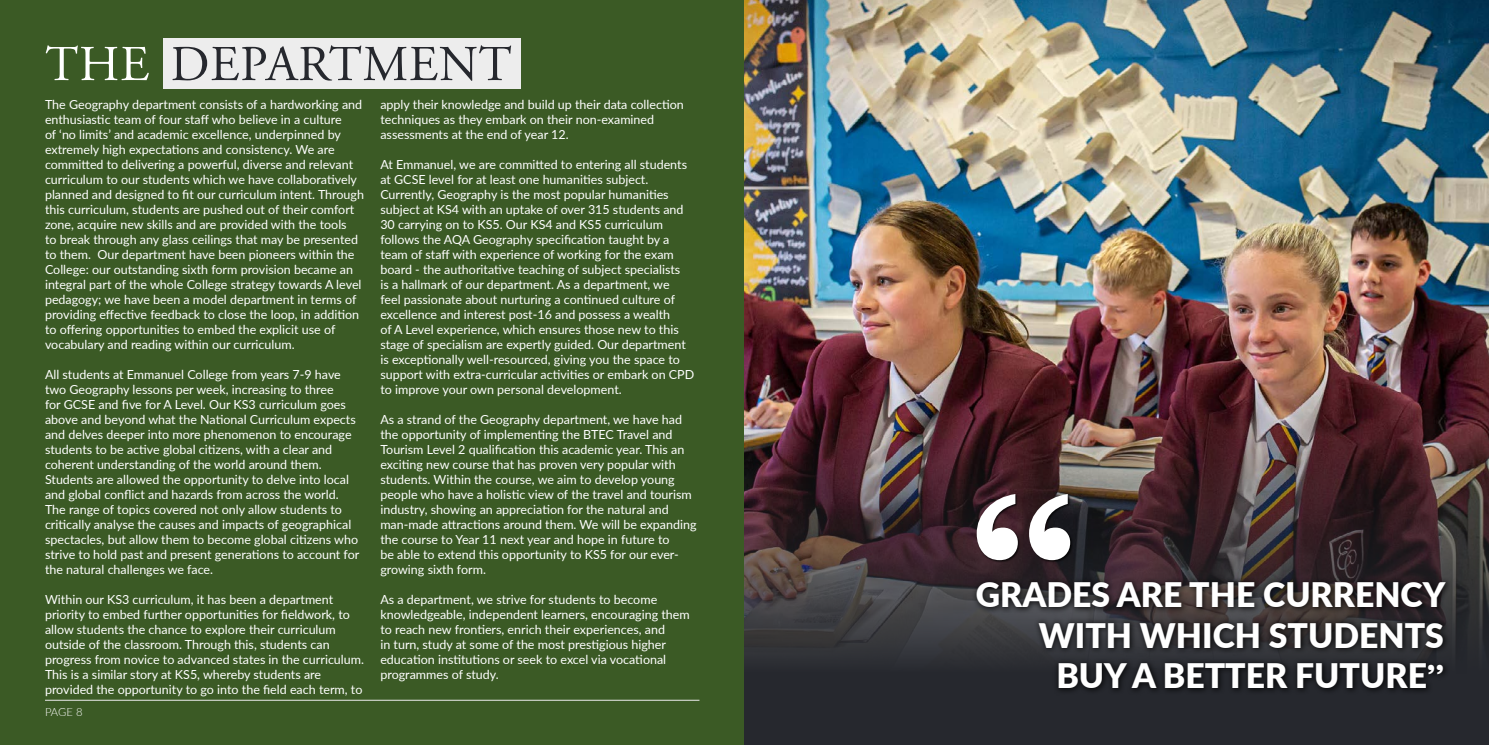
<style>
.page{position:relative;width:1489px;height:745px;background:#fff}
.page>*{position:absolute;margin:0;border:0;box-sizing:border-box;transform-origin:0 0}
.t1{font:50px "Adobe Garamond Pro";letter-spacing:.015em;color:#26282e}
.t2{font:900 33.75px/40.5px "Lato";color:#fff;text-align:right}
.t3{font:12.5px/15px "Lato";color:#fff}
.t4{font:300 11.25px "Lato";color:#fff}
.s1{color:#fff}
.s2{font-family:"Clarendon";font-weight:700}
</style>
<div class="page">
<div style="left:0;top:0;width:744px;height:744px;background:#3b5a25"></div>
<img style="left:744px;top:0;width:744px;height:308px">
<img style="left:744px;top:308px;width:744px;height:436px">
<hr style="left:45px;top:699px;width:654px;height:1px;background:#ecebec">
<div style="left:971px;top:577px;width:481px;height:118px;background:#000;opacity:.75"></div>
<div style="left:976px;top:493px;width:97px;height:69px;background:#000;opacity:.75"></div>
<svg style="left:976px;top:493px;width:94px;height:66px"></svg>
<div style="left:163px;top:38px;width:357px;height:51px;background:#ededed"></div>
<h1 class="t1" style="left:45px;top:34px;width:468px"><span class="s1">THE</span> DEPARTMENT</h1>
<p class="t3" style="left:45px;top:96px;width:320px">The Geography department consists of a hardworking and enthusiastic team of four staff who believe in a culture<br>of ‘no limits’ and academic excellence, underpinned by extremely high expectations and consistency. We are committed to delivering a powerful, diverse and relevant curriculum to our students which we have collaboratively planned and designed to fit our curriculum intent. Through this curriculum, students are pushed out of their comfort zone, acquire new skills and are provided with the tools<br>to break through any glass ceilings that may be presented to them. Our department have been pioneers within the College: our outstanding sixth form provision became an integral part of the whole College strategy towards A level pedagogy; we have been a model department in terms of providing effective feedback to close the loop, in addition to offering opportunities to embed the explicit use of vocabulary and reading within our curriculum.</p>
<p class="t3" style="left:45px;top:366px;width:316px">All students at Emmanuel College from years 7-9 have two Geography lessons per week, increasing to three<br>for GCSE and five for A Level. Our KS3 curriculum goes above and beyond what the National Curriculum expects and delves deeper into more phenomenon to encourage students to be active global citizens, with a clear and coherent understanding of the world around them.<br>Students are allowed the opportunity to delve into local and global conflict and hazards from across the world.<br>The range of topics covered not only allow students to critically analyse the causes and impacts of geographical spectacles, but allow them to become global citizens who strive to hold past and present generations to account for the natural challenges we face.</p>
<p class="t3" style="left:45px;top:591px;width:320px">Within our KS3 curriculum, it has been a department priority to embed further opportunities for fieldwork, to allow students the chance to explore their curriculum outside of the classroom. Through this, students can progress from novice to advanced states in the curriculum.<br>This is a similar story at KS5, whereby students are provided the opportunity to go into the field each term, to</p>
<p class="t3" style="left:380px;top:96px;width:305px">apply their knowledge and build up their data collection techniques as they embark on their non-examined assessments at the end of year 12.</p>
<p class="t3" style="left:380px;top:156px;width:315px">At Emmanuel, we are committed to entering all students at GCSE level for at least one humanities subject.<br>Currently, Geography is the most popular humanities subject at KS4 with an uptake of over 315 students and 30 carrying on to KS5. Our KS4 and KS5 curriculum follows the AQA Geography specification taught by a team of staff with experience of working for the exam board - the authoritative teaching of subject specialists<br>is a hallmark of our department. As a department, we<br>feel passionate about nurturing a continued culture of excellence and interest post-16 and possess a wealth<br>of A Level experience, which ensures those new to this stage of specialism are expertly guided. Our department is exceptionally well-resourced, giving you the space to support with extra-curricular activities or embark on CPD to improve your own personal development.</p>
<p class="t3" style="left:380px;top:411px;width:318px">As a strand of the Geography department, we have had the opportunity of implementing the BTEC Travel and Tourism Level 2 qualification this academic year. This an exciting new course that has proven very popular with students. Within the course, we aim to develop young people who have a holistic view of the travel and tourism industry, showing an appreciation for the natural and man-made attractions around them. We will be expanding the course to Year 11 next year and hope in future to<br>be able to extend this opportunity to KS5 for our ever&shy;growing sixth form.</p>
<p class="t3" style="left:380px;top:591px;width:311px">As a department, we strive for students to become knowledgeable, independent learners, encouraging them to reach new frontiers, enrich their experiences, and<br>in turn, study at some of the most prestigious higher education institutions or seek to excel via vocational programmes of study.</p>
<p class="t4" style="left:45px;top:703px;width:39px">PAGE 8</p>
<h2 class="t2" style="left:975px;top:573px;width:471px">GRADES ARE THE CURRENCY<br>WITH WHICH STUDENTS<br>BUY A BETTER FUTURE<span class="s2">”</span></h2>
</div>
